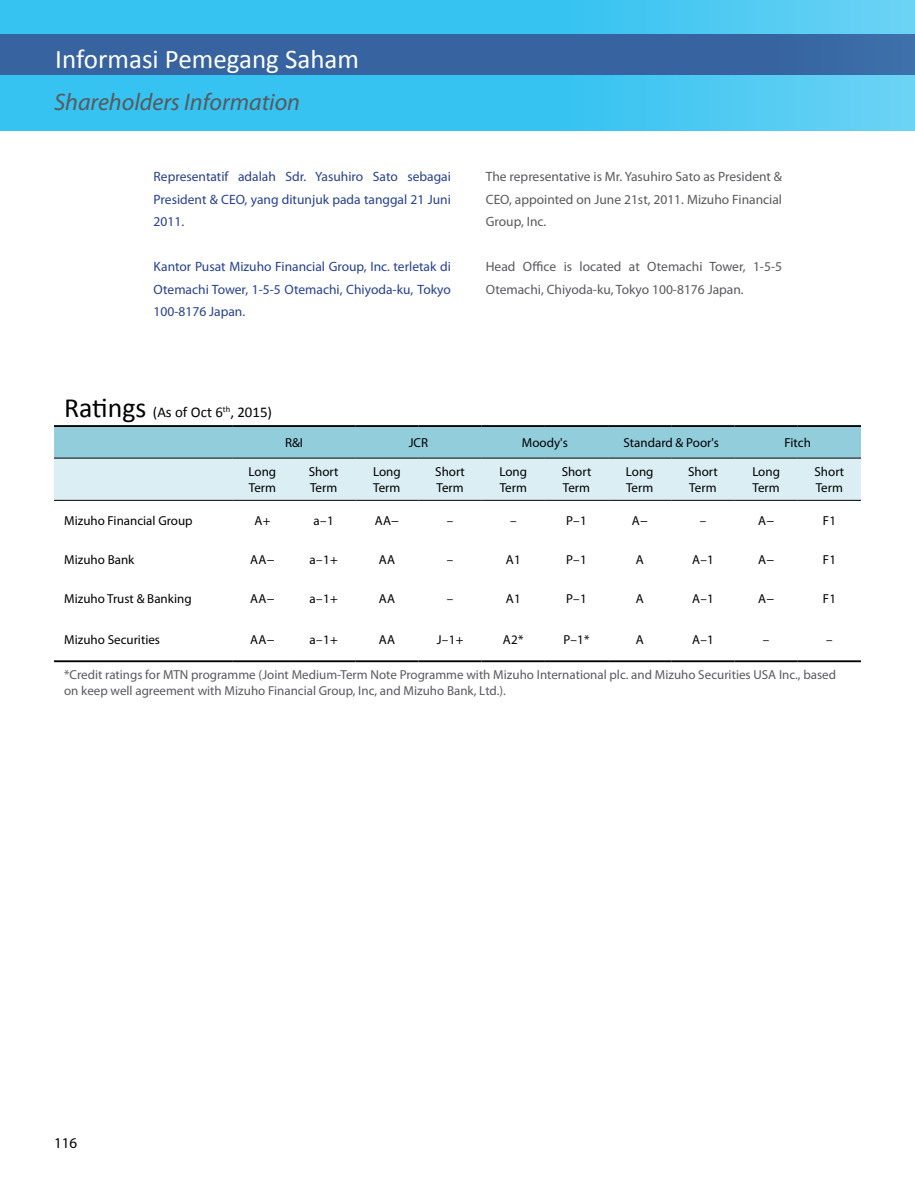
<style>
.page{position:relative;width:915px;height:1191px;background:#fff}
.page>*{position:absolute;margin:0;border:0;box-sizing:border-box;transform-origin:0 0}
.t1{font:27px "Calibri";color:#fff}
.t2{font:italic 24px "Myriad Pro";color:#58595b}
.t3{font:15px "Myriad Pro";color:#000}
.t4{font:14.85px "Calibri";color:#000}
.t5{font:13.5px/22.5px "Myriad Pro";color:#25408f;text-align:justify}
.t6{font:13.5px/22.5px "Myriad Pro";color:#58595b;text-align:justify}
.t7{font:13.05px/15.6px "Myriad Pro";color:#000}
.t8{font:13.05px/15.6px "Myriad Pro";color:#58595b}
.s1{font-size:27.9px}
</style>
<div class="page">
<svg style="left:0;top:0;width:914px;height:130px;background:#40c5f1"></svg>
<div style="left:0;top:34px;width:914px;height:41px;background:#3763a0"></div>
<svg style="left:54px;top:427px;width:806px;height:73px;background:#b9dde6"></svg>
<hr style="left:54px;top:425px;width:179px;height:2px;background:#000">
<hr style="left:233px;top:425px;width:59px;height:2px;background:#000">
<hr style="left:292px;top:425px;width:63px;height:2px;background:#000">
<hr style="left:355px;top:425px;width:63px;height:2px;background:#000">
<hr style="left:418px;top:425px;width:63px;height:2px;background:#000">
<hr style="left:481px;top:425px;width:63px;height:2px;background:#000">
<hr style="left:544px;top:425px;width:64px;height:2px;background:#000">
<hr style="left:608px;top:425px;width:63px;height:2px;background:#000">
<hr style="left:671px;top:425px;width:63px;height:2px;background:#000">
<hr style="left:734px;top:425px;width:63px;height:2px;background:#000">
<hr style="left:797px;top:425px;width:63px;height:2px;background:#000">
<hr style="left:54px;top:457px;width:179px;height:1px;background:#000">
<hr style="left:233px;top:457px;width:59px;height:1px;background:#000">
<hr style="left:292px;top:457px;width:63px;height:1px;background:#000">
<hr style="left:355px;top:457px;width:63px;height:1px;background:#000">
<hr style="left:418px;top:457px;width:63px;height:1px;background:#000">
<hr style="left:481px;top:457px;width:63px;height:1px;background:#000">
<hr style="left:544px;top:457px;width:64px;height:1px;background:#000">
<hr style="left:608px;top:457px;width:63px;height:1px;background:#000">
<hr style="left:671px;top:457px;width:63px;height:1px;background:#000">
<hr style="left:734px;top:457px;width:63px;height:1px;background:#000">
<hr style="left:797px;top:457px;width:63px;height:1px;background:#000">
<hr style="left:54px;top:500px;width:179px;height:1px;background:#000">
<hr style="left:233px;top:500px;width:59px;height:1px;background:#000">
<hr style="left:292px;top:500px;width:63px;height:1px;background:#000">
<hr style="left:355px;top:500px;width:63px;height:1px;background:#000">
<hr style="left:418px;top:500px;width:63px;height:1px;background:#000">
<hr style="left:481px;top:500px;width:63px;height:1px;background:#000">
<hr style="left:544px;top:500px;width:64px;height:1px;background:#000">
<hr style="left:608px;top:500px;width:63px;height:1px;background:#000">
<hr style="left:671px;top:500px;width:63px;height:1px;background:#000">
<hr style="left:734px;top:500px;width:63px;height:1px;background:#000">
<hr style="left:797px;top:500px;width:63px;height:1px;background:#000">
<hr style="left:54px;top:660px;width:179px;height:2px;background:#000">
<hr style="left:233px;top:660px;width:59px;height:2px;background:#000">
<hr style="left:292px;top:660px;width:63px;height:2px;background:#000">
<hr style="left:355px;top:660px;width:63px;height:2px;background:#000">
<hr style="left:418px;top:660px;width:63px;height:2px;background:#000">
<hr style="left:481px;top:660px;width:63px;height:2px;background:#000">
<hr style="left:544px;top:660px;width:64px;height:2px;background:#000">
<hr style="left:608px;top:660px;width:63px;height:2px;background:#000">
<hr style="left:671px;top:660px;width:63px;height:2px;background:#000">
<hr style="left:734px;top:660px;width:63px;height:2px;background:#000">
<hr style="left:797px;top:660px;width:63px;height:2px;background:#000">
<h1 class="t1" style="left:55px;top:42px;width:305px">Informasi Pemegang Saham</h1>
<h2 class="t2" style="left:54px;top:87px;width:247px">Shareholders Information</h2>
<p class="t5" style="left:154px;top:165px;width:299px">Representatif adalah Sdr. Yasuhiro Sato sebagai President &amp; CEO, yang ditunjuk pada tanggal 21 Juni 2011.</p>
<p class="t5" style="left:154px;top:255px;width:299px">Kantor Pusat Mizuho Financial Group, Inc. terletak di Otemachi Tower, 1-5-5 Otemachi, Chiyoda-ku, Tokyo 100-8176 Japan.</p>
<p class="t4" style="left:64px;top:403px;width:209px"><span class="s1">Ratings</span> (As of Oct 6<sup>th</sup>, 2015)</p>
<p class="t6" style="left:485px;top:165px;width:298px">The representative is Mr. Yasuhiro Sato as President &amp; CEO, appointed on June 21st, 2011. Mizuho Financial Group, Inc.</p>
<p class="t6" style="left:485px;top:255px;width:297px">Head Office is located at Otemachi Tower, 1-5-5<br>Otemachi, Chiyoda-ku, Tokyo 100-8176 Japan.</p>
<p class="t7" style="left:285px;top:435px;width:19px">R&amp;I</p>
<p class="t7" style="left:408px;top:435px;width:21px">JCR</p>
<p class="t7" style="left:521px;top:435px;width:47px">Moody's</p>
<p class="t7" style="left:623px;top:435px;width:97px">Standard &amp; Poor's</p>
<p class="t7" style="left:784px;top:435px;width:28px">Fitch</p>
<p class="t7" style="left:248px;top:464px;width:29px">Long<br>Term</p>
<p class="t7" style="left:309px;top:464px;width:31px">Short<br>Term</p>
<p class="t7" style="left:373px;top:464px;width:29px">Long<br>Term</p>
<p class="t7" style="left:435px;top:464px;width:31px">Short<br>Term</p>
<p class="t7" style="left:499px;top:464px;width:29px">Long<br>Term</p>
<p class="t7" style="left:561px;top:464px;width:31px">Short<br>Term</p>
<p class="t7" style="left:625px;top:464px;width:29px">Long<br>Term</p>
<p class="t7" style="left:687px;top:464px;width:31px">Short<br>Term</p>
<p class="t7" style="left:752px;top:464px;width:29px">Long<br>Term</p>
<p class="t7" style="left:814px;top:464px;width:31px">Short<br>Term</p>
<p class="t7" style="left:64px;top:512px;width:130px">Mizuho Financial Group</p>
<p class="t7" style="left:254px;top:512px;width:18px">A+</p>
<p class="t7" style="left:313px;top:512px;width:22px">a–1</p>
<p class="t7" style="left:374px;top:512px;width:26px">AA−</p>
<p class="t7" style="left:446px;top:512px;width:8px">–</p>
<p class="t7" style="left:510px;top:512px;width:8px">–</p>
<p class="t7" style="left:566px;top:512px;width:22px">P–1</p>
<p class="t7" style="left:631px;top:512px;width:18px">A−</p>
<p class="t7" style="left:699px;top:512px;width:8px">–</p>
<p class="t7" style="left:757px;top:512px;width:18px">A−</p>
<p class="t7" style="left:822px;top:512px;width:15px">F1</p>
<p class="t7" style="left:64px;top:551px;width:72px">Mizuho Bank</p>
<p class="t7" style="left:250px;top:551px;width:26px">AA−</p>
<p class="t7" style="left:309px;top:551px;width:30px">a–1+</p>
<p class="t7" style="left:378px;top:551px;width:18px">AA</p>
<p class="t7" style="left:446px;top:551px;width:8px">–</p>
<p class="t7" style="left:505px;top:551px;width:16px">A1</p>
<p class="t7" style="left:566px;top:551px;width:22px">P–1</p>
<p class="t7" style="left:635px;top:551px;width:9px">A</p>
<p class="t7" style="left:691px;top:551px;width:23px">A–1</p>
<p class="t7" style="left:757px;top:551px;width:18px">A−</p>
<p class="t7" style="left:822px;top:551px;width:15px">F1</p>
<p class="t7" style="left:64px;top:591px;width:129px">Mizuho Trust &amp; Banking</p>
<p class="t7" style="left:250px;top:591px;width:26px">AA−</p>
<p class="t7" style="left:309px;top:591px;width:30px">a–1+</p>
<p class="t7" style="left:378px;top:591px;width:18px">AA</p>
<p class="t7" style="left:446px;top:591px;width:8px">–</p>
<p class="t7" style="left:505px;top:591px;width:16px">A1</p>
<p class="t7" style="left:566px;top:591px;width:22px">P–1</p>
<p class="t7" style="left:635px;top:591px;width:9px">A</p>
<p class="t7" style="left:691px;top:591px;width:23px">A–1</p>
<p class="t7" style="left:757px;top:591px;width:18px">A−</p>
<p class="t7" style="left:822px;top:591px;width:15px">F1</p>
<p class="t7" style="left:64px;top:631px;width:97px">Mizuho Securities</p>
<p class="t7" style="left:250px;top:631px;width:26px">AA−</p>
<p class="t7" style="left:309px;top:631px;width:30px">a–1+</p>
<p class="t7" style="left:378px;top:631px;width:18px">AA</p>
<p class="t7" style="left:436px;top:631px;width:28px">J–1+</p>
<p class="t7" style="left:503px;top:631px;width:22px">A2*</p>
<p class="t7" style="left:563px;top:631px;width:28px">P–1*</p>
<p class="t7" style="left:635px;top:631px;width:9px">A</p>
<p class="t7" style="left:691px;top:631px;width:23px">A–1</p>
<p class="t7" style="left:762px;top:631px;width:8px">–</p>
<p class="t7" style="left:825px;top:631px;width:8px">–</p>
<p class="t8" style="left:64px;top:666px;width:773px">*Credit ratings for MTN programme (Joint Medium-Term Note Programme with Mizuho International plc. and Mizuho Securities USA Inc., based on keep well agreement with Mizuho Financial Group, Inc, and Mizuho Bank, Ltd.).</p>
<p class="t3" style="left:54px;top:1134px;width:25px">116</p>
</div>
